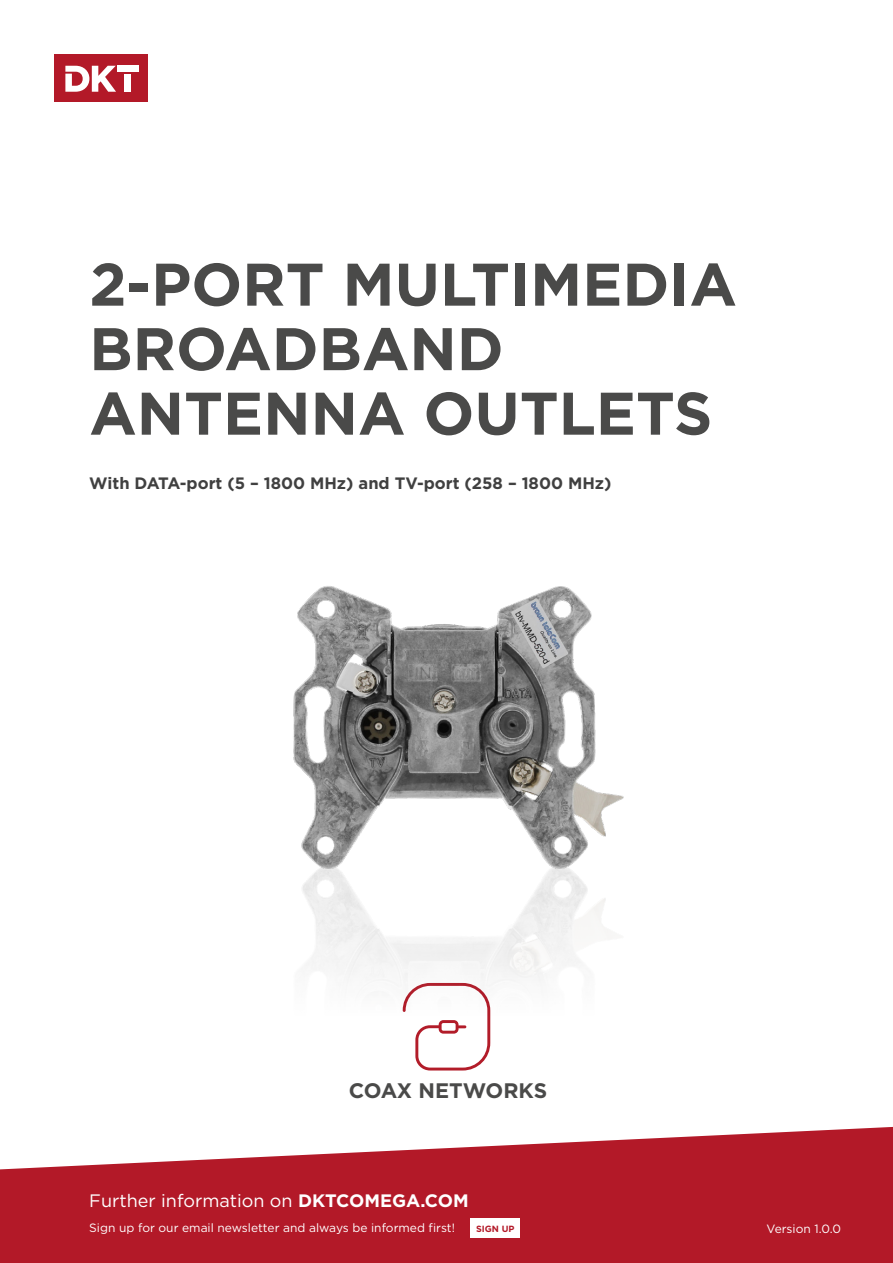
<style>
.page{position:relative;width:893px;height:1263px;background:#fff}
.page>*{position:absolute;margin:0;border:0;box-sizing:border-box;transform-origin:0 0}
.t1{font:700 60px/64.5px "Gotham HTF";color:#4a4a49}
.t2{font:700 21px "Gotham HTF";letter-spacing:-.005em;color:#4a4a49}
.t3{font:18px "Gotham HTF";color:#fff}
.t4{font:700 16.5px "Gotham HTF";color:#404040}
.H4_red{font:12px "Gotham HTF";color:#fff}
.tabelle_bezeichnung{font:700 9px "Gotham HTF";color:#b31928}
.s1{font-weight:700}
</style>
<div class="page">
<svg style="left:0;top:1127px;width:893px;height:136px;background:#ba2f3d"></svg>
<div style="left:54px;top:55px;width:94px;height:47px;background:#b31928"></div>
<div style="left:117px;top:66px;width:22px;height:6px;background:#fff"></div>
<div style="left:124px;top:74px;width:7px;height:18px;background:#fff"></div>
<svg style="left:65px;top:66px;width:51px;height:26px"></svg>
<div style="left:470px;top:1219px;width:50px;height:19px;background:#fff"></div>
<img style="left:144px;top:949px;width:613px;height:274px">
<img style="left:293px;top:586px;width:331px;height:363px">
<p class="t1" style="left:89px;top:251px;width:649px">2-PORT MULTIMEDIA<br>BROADBAND<br>ANTENNA OUTLETS</p>
<p class="t4" style="left:89px;top:473px;width:524px">With DATA-port (5 – 1800 MHz) and TV-port (258 – 1800 MHz)</p>
<p class="t2" style="left:349px;top:1078px;width:200px">COAX NETWORKS</p>
<p class="t3" style="left:89px;top:1191px;width:381px">Further information on <span class="s1">DKTCOMEGA.COM</span></p>
<p class="H4_red" style="left:89px;top:1221px;width:367px">Sign up for our email newsletter and always be informed first!</p>
<p class="tabelle_bezeichnung" style="left:476px;top:1223px;width:40px">SIGN UP</p>
<p class="H4_red" style="left:766px;top:1222px;width:76px">Version 1.0.0</p>
</div>
